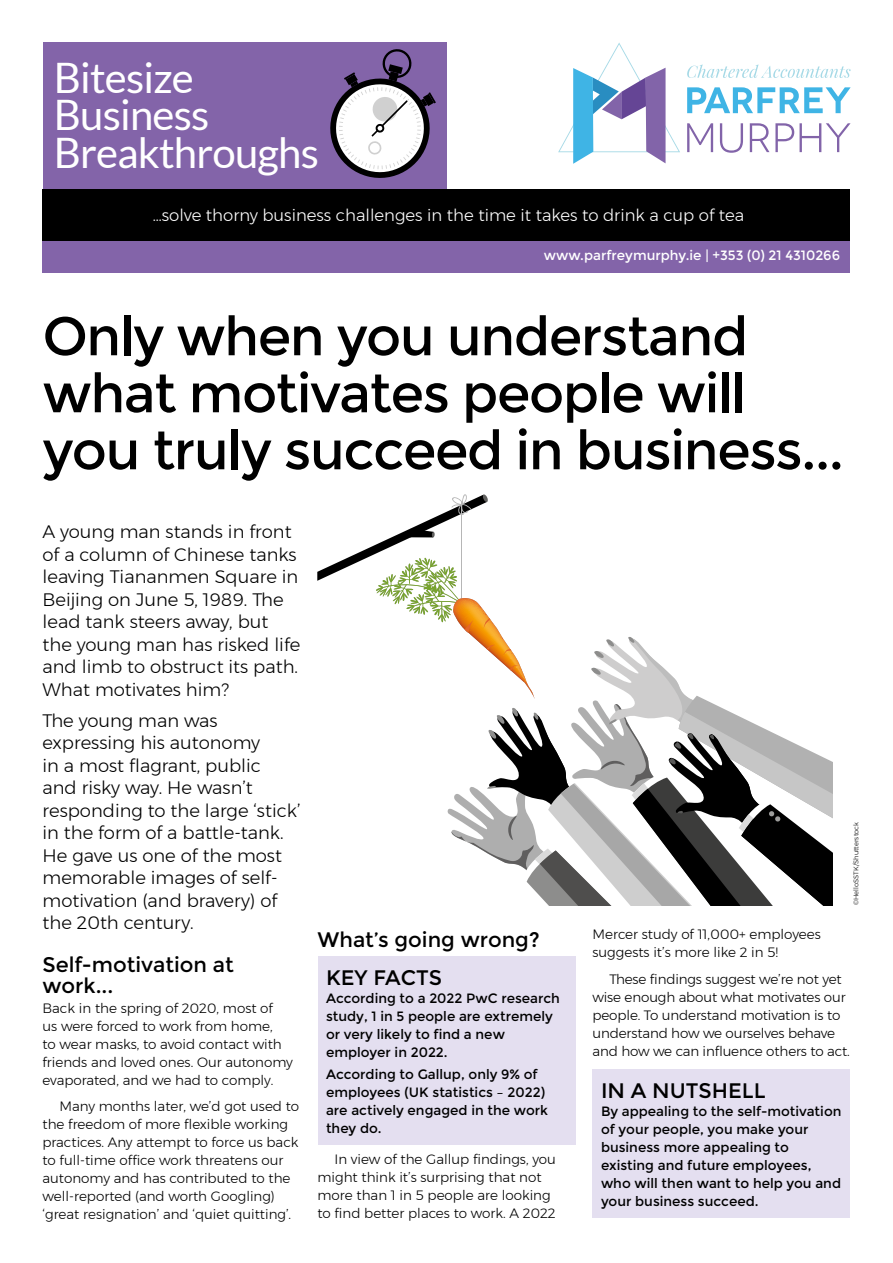
<style>
.page{position:relative;width:893px;height:1263px;background:#fff}
.page>*{position:absolute;margin:0;border:0;box-sizing:border-box;transform-origin:0 0}
.HEADING{font:54px/57px "Montserrat";letter-spacing:-.025em;color:#000}
.t1{font:42px/37.5px "Lato";letter-spacing:-.02em;color:#fff}
.SUBHEAD{font:21px/21px "Montserrat";color:#000}
.BOXED_HEADING{font:21px "Montserrat";color:#000}
.first_para{font:300 18px/22.5px "Montserrat";color:#000}
.t2{font:300 16.5px "Montserrat";color:#fff}
.body{font:300 13.5px/18px "Montserrat";color:#000}
.BOXED_PARAGRAPH{font:13.5px/18px "Montserrat";color:#000}
.t3{font:13.5px "Montserrat";color:#fff}
.PHOTO_CREDIT{font:300 6.75px "Montserrat";color:#000}
</style>
<div class="page">
<div style="left:43px;top:197px;width:807px;height:76px;background:#8364a9"></div>
<div style="left:43px;top:43px;width:403px;height:181px;background:#8364a9"></div>
<svg style="left:330px;top:49px;width:106px;height:129px"></svg>
<div style="left:43px;top:189px;width:807px;height:51px;background:#000"></div>
<svg style="left:687px;top:87px;width:164px;height:26px"></svg>
<svg style="left:687px;top:123px;width:26px;height:29px"></svg>
<svg style="left:720px;top:123px;width:23px;height:30px"></svg>
<svg style="left:750px;top:123px;width:19px;height:29px"></svg>
<svg style="left:775px;top:123px;width:75px;height:29px"></svg>
<svg style="left:687px;top:64px;width:164px;height:14px"></svg>
<svg style="left:558px;top:43px;width:122px;height:121px"></svg>
<div style="left:317px;top:956px;width:258px;height:42px;background:#e4dff0"></div>
<div style="left:317px;top:981px;width:258px;height:87px;background:#e4dff0"></div>
<div style="left:317px;top:1057px;width:258px;height:88px;background:#e4dff0"></div>
<div style="left:592px;top:1069px;width:258px;height:43px;background:#e4dff0"></div>
<div style="left:592px;top:1094px;width:258px;height:124px;background:#e4dff0"></div>
<svg style="left:317px;top:494px;width:515px;height:411px"></svg>
<h2 class="t1" style="left:54px;top:58px;width:267px">Bitesize<br>Business<br>Breakthroughs</h2>
<p class="t2" style="left:153px;top:203px;width:593px">…solve thorny business challenges in the time it takes to drink a cup of tea</p>
<p class="t3" style="left:544px;top:248px;width:298px">www.parfreymurphy.ie | +353 (0) 21 4310266</p>
<p class="HEADING" style="left:43px;top:308px;width:803px">Only when you understand what motivates people will you truly succeed in business...</p>
<p class="first_para" style="left:43px;top:520px;width:259px">A young man stands in front of a column of Chinese tanks leaving Tiananmen Square in<br>Beijing on June 5, 1989. The lead tank steers away, but the young man has risked life and limb to obstruct its path.<br>What motivates him?</p>
<p class="first_para" style="left:43px;top:709px;width:259px">The young man was expressing his autonomy<br>in a most flagrant, public<br>and risky way. He wasn’t responding to the large ‘stick’ in the form of a battle-tank.<br>He gave us one of the most memorable images of self&shy;motivation (and bravery) of the 20th century.</p>
<p class="SUBHEAD" style="left:43px;top:954px;width:193px">Self-motivation at work...</p>
<p class="body" style="left:43px;top:999px;width:252px">Back in the spring of 2020, most of<br>us were forced to work from home,<br>to wear masks, to avoid contact with friends and loved ones. Our autonomy evaporated, and we had to comply.</p>
<p class="body" style="left:43px;top:1097px;width:258px;text-indent:17px">Many months later, we’d got used to the freedom of more flexible working practices. Any attempt to force us back to full-time office work threatens our autonomy and has contributed to the well-reported (and worth Googling) ‘great resignation’ and ‘quiet quitting’.</p>
<p class="SUBHEAD" style="left:317px;top:929px;width:224px">What’s going wrong?</p>
<p class="BOXED_HEADING" style="left:326px;top:965px;width:118px">KEY FACTS</p>
<p class="BOXED_PARAGRAPH" style="left:326px;top:989px;width:235px">According to a 2022 PwC research study, 1 in 5 people are extremely or very likely to find a new employer in 2022.</p>
<p class="BOXED_PARAGRAPH" style="left:326px;top:1065px;width:224px">According to Gallup, only 9% of employees (UK statistics – 2022) are actively engaged in the work they do.</p>
<p class="body" style="left:317px;top:1150px;width:240px;text-indent:17px">In view of the Gallup findings, you might think it’s surprising that not more than 1 in 5 people are looking to find better places to work. A 2022</p>
<p class="PHOTO_CREDIT" style="left:851px;top:905px;width:84px;rotate:-90deg">©HelloSSTK/Shutterstock</p>
<p class="body" style="left:592px;top:925px;width:230px">Mercer study of 11,000+ employees suggests it’s more like 2 in 5!</p>
<p class="body" style="left:592px;top:970px;width:259px;text-indent:17px">These findings suggest we’re not yet wise enough about what motivates our people. To understand motivation is to understand how we ourselves behave and how we can influence others to act.</p>
<p class="BOXED_HEADING" style="left:601px;top:1078px;width:166px">IN A NUTSHELL</p>
<p class="BOXED_PARAGRAPH" style="left:601px;top:1102px;width:242px">By appealing to the self-motivation of your people, you make your business more appealing to existing and future employees, who will then want to help you and your business succeed.</p>
</div>
